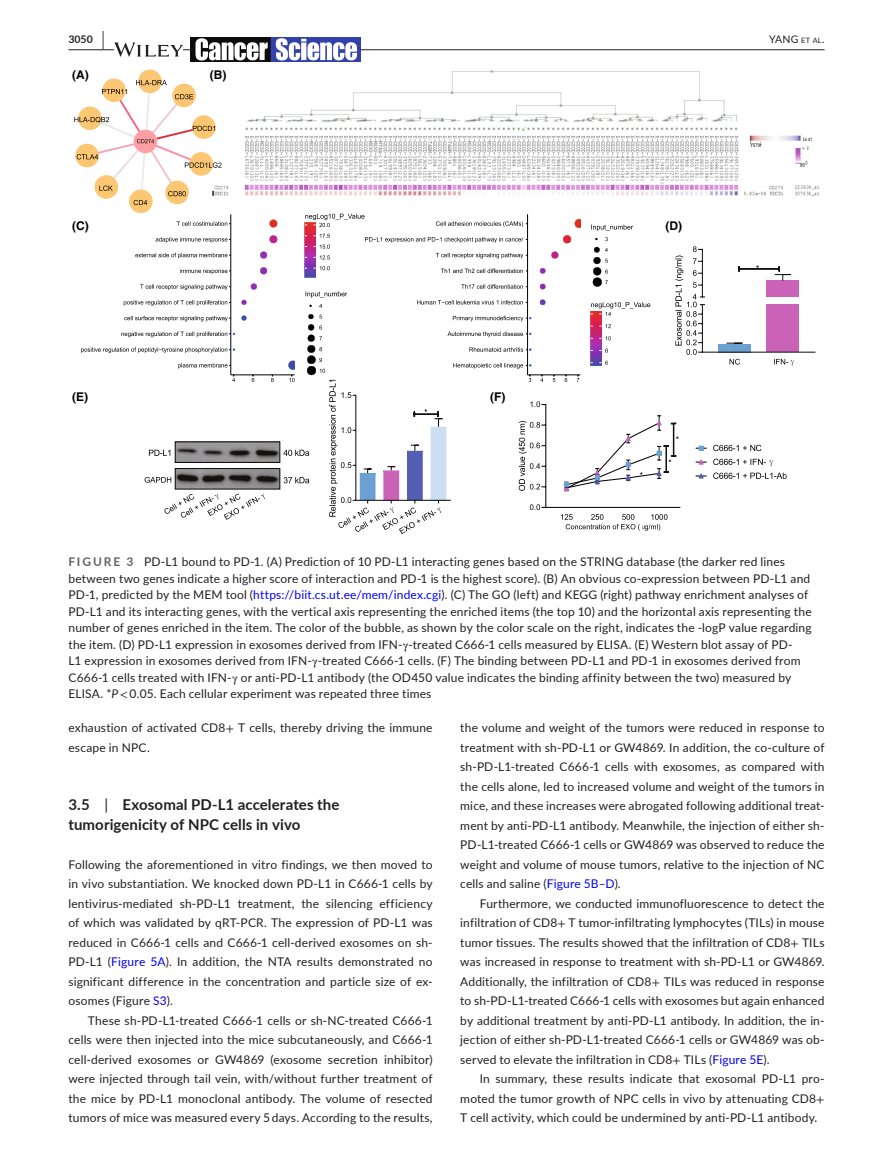
<style>
.page{position:relative;width:893px;height:1174px;background:#fff}
.page>*{position:absolute;margin:0;border:0;box-sizing:border-box;transform-origin:0 0}
.t1{font:700 15px/19.5px "Lato";letter-spacing:.005em;color:#231f20}
.t2{font:12px/19.5px "Lato";letter-spacing:.015em;color:#231f20;text-align:justify}
.t3{font:700 12px "Helvetica";color:#000}
.t4{font:10.5px "Lato";color:#231f20}
.t5{font:700 10.5px "Lato";color:#231f20}
.s1{font-size:19.5px}
.s2{font-size:7.35px}
.s3{font-weight:700;color:#636366}
.s4{color:#00f}
.s5{font-family:"STIX"}
.s6{font-style:italic}
.s7{font-weight:400}
</style>
<div class="page">
<hr style="left:68px;top:49px;width:756px;height:1px;background:#231f20">
<svg style="left:114px;top:42px;width:69px;height:15px"></svg>
<img style="left:191px;top:38px;width:170px;height:24px">
<img style="left:222px;top:70px;width:598px;height:126px">
<div style="left:767px;top:305px;width:32px;height:47px;background:#ca62b8"></div>
<div style="left:767px;top:281px;width:32px;height:16px;background:#ca62b8"></div>
<div style="left:718px;top:344px;width:32px;height:8px;background:#6c9fd2"></div>
<svg style="left:729px;top:359px;width:65px;height:6px"></svg>
<hr style="left:702px;top:352px;width:113px;height:1px;background:#111212">
<svg style="left:726px;top:265px;width:65px;height:80px"></svg>
<svg style="left:713px;top:445px;width:48px;height:6px"></svg>
<svg style="left:713px;top:459px;width:61px;height:7px"></svg>
<svg style="left:713px;top:472px;width:74px;height:7px"></svg>
<div style="left:102px;top:79px;width:24px;height:23px;background:#fcc773;border-radius:50%"></div>
<div style="left:129px;top:189px;width:24px;height:24px;background:#fcc773;border-radius:50%"></div>
<div style="left:138px;top:70px;width:24px;height:23px;background:#fcc773;border-radius:50%"></div>
<svg style="left:74px;top:80px;width:148px;height:125px"></svg>
<svg style="left:81px;top:214px;width:626px;height:320px"></svg>
<p class="t5" style="left:68px;top:31px;width:37px">3050 <span class="s1">|</span></p>
<p class="t4" style="left:769px;top:31px;width:57px">YANG <span class="s2">et al</span>.</p>
<p class="t3" style="left:72px;top:68px;width:18px">(A)</p>
<p class="t3" style="left:210px;top:68px;width:18px">(B)</p>
<p class="t3" style="left:72px;top:219px;width:18px">(C)</p>
<p class="t3" style="left:665px;top:219px;width:18px">(D)</p>
<p class="t3" style="left:72px;top:389px;width:17px">(E)</p>
<p class="t3" style="left:490px;top:389px;width:17px">(F)</p>
<p class="t2" style="left:68px;top:553px;width:745px;line-height:16.5px;text-align:left"><span class="s3">FIGURE 3</span> PD-L1 bound to PD-1. (A) Prediction of 10 PD-L1 interacting genes based on the STRING database (the darker red lines between two genes indicate a higher score of interaction and PD-1 is the highest score). (B) An obvious co-expression between PD-L1 and PD-1, predicted by the MEM tool (<span class="s4">https://biit.cs.ut.ee/mem/index.cgi</span>). (C) The GO (left) and KEGG (right) pathway enrichment analyses of PD-L1 and its interacting genes, with the vertical axis representing the enriched items (the top 10) and the horizontal axis representing the number of genes enriched in the item. The color of the bubble, as shown by the color scale on the right, indicates the -logP value regarding the item. (D) PD-L1 expression in exosomes derived from IFN-<span class="s5">γ</span>-treated C666-1 cells measured by ELISA. (E) Western blot assay of PD-<br>L1 expression in exosomes derived from IFN-<span class="s5">γ</span>-treated C666-1 cells. (F) The binding between PD-L1 and PD-1 in exosomes derived from C666-1 cells treated with IFN-<span class="s5">γ</span> or anti-PD-L1 antibody (the OD450 value indicates the binding affinity between the two) measured by ELISA. *<span class="s6">P</span><span class="s5">&lt;</span> 0.05. Each cellular experiment was repeated three times</p>
<p class="t2" style="left:68px;top:717px;width:366px">exhaustion of activated CD8<span class="s5">+</span> T cells, thereby driving the immune escape in NPC.</p>
<p class="t1" style="left:68px;top:794px;width:273px">3.5 <span class="s7">|</span> Exosomal PD-L1 accelerates the tumorigenicity of NPC cells in vivo</p>
<p class="t2" style="left:68px;top:854px;width:366px">Following the aforementioned in vitro findings, we then moved to in vivo substantiation. We knocked down PD-L1 in C666-1 cells by lentivirus-mediated sh-PD-L1 treatment, the silencing efficiency of which was validated by qRT-PCR. The expression of PD-L1 was reduced in C666-1 cells and C666-1 cell-derived exosomes on sh-PD-L1 (<span class="s4">Figure 5A</span>). In addition, the NTA results demonstrated no significant difference in the concentration and particle size of ex&shy;osomes (Figure <span class="s4">S3</span>).</p>
<p class="t2" style="left:68px;top:1010px;width:366px;text-indent:19px">These sh-PD-L1-treated C666-1 cells or sh-NC-treated C666-1 cells were then injected into the mice subcutaneously, and C666-1 cell-derived exosomes or GW4869 (exosome secretion inhibitor) were injected through tail vein, with/without further treatment of the mice by PD-L1 monoclonal antibody. The volume of resected tumors of mice was measured every 5 days. According to the results,</p>
<p class="t2" style="left:460px;top:717px;width:366px">the volume and weight of the tumors were reduced in response to treatment with sh-PD-L1 or GW4869. In addition, the co-culture of sh-PD-L1-treated C666-1 cells with exosomes, as compared with the cells alone, led to increased volume and weight of the tumors in mice, and these increases were abrogated following additional treat&shy;ment by anti-PD-L1 antibody. Meanwhile, the injection of either sh-PD-L1-treated C666-1 cells or GW4869 was observed to reduce the weight and volume of mouse tumors, relative to the injection of NC cells and saline (<span class="s4">Figure 5B–D</span>).</p>
<p class="t2" style="left:460px;top:893px;width:366px;text-indent:20px">Furthermore, we conducted immunofluorescence to detect the infiltration of CD8<span class="s5">+</span> T tumor-infiltrating lymphocytes (TILs) in mouse tumor tissues. The results showed that the infiltration of CD8<span class="s5">+</span> TILs was increased in response to treatment with sh-PD-L1 or GW4869.<br>Additionally, the infiltration of CD8<span class="s5">+</span> TILs was reduced in response to sh-PD-L1-treated C666-1 cells with exosomes but again enhanced by additional treatment by anti-PD-L1 antibody. In addition, the in&shy;jection of either sh-PD-L1-treated C666-1 cells or GW4869 was ob&shy;served to elevate the infiltration in CD8<span class="s5">+</span> TILs (<span class="s4">Figure 5E</span>).</p>
<p class="t2" style="left:460px;top:1068px;width:366px;text-indent:20px">In summary, these results indicate that exosomal PD-L1 pro&shy;moted the tumor growth of NPC cells in vivo by attenuating CD8<span class="s5">+ </span>T cell activity, which could be undermined by anti-PD-L1 antibody.</p>
</div>
